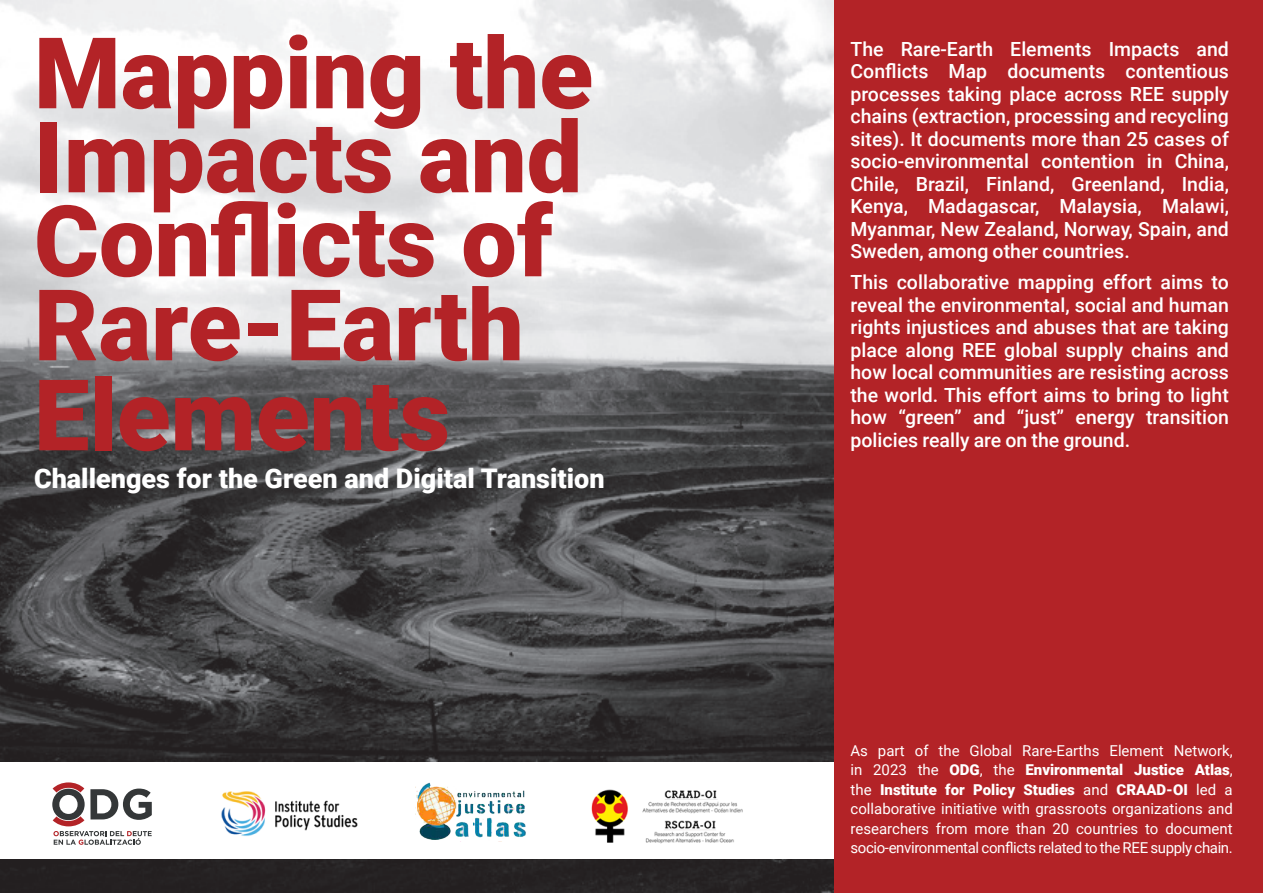
<style>
.page{position:relative;width:1263px;height:893px;background:#fff}
.page>*{position:absolute;margin:0;border:0;box-sizing:border-box;transform-origin:0 0}
.titols{font:900 99px/85.5px "Roboto";color:#b32327}
.Subtitols{font:900 27px "Roboto";color:#fff}
.text_base{font:500 19.5px/22.5px "Roboto";color:#fff;text-align:justify}
.text_base-2{font:15px/19.5px "Roboto";letter-spacing:-.025em;color:#fff;text-align:justify}
.s1{font-weight:900}
</style>
<div class="page">
<img style="left:0;top:0;width:834px;height:893px">
<div style="left:1px;top:762px;width:834px;height:96px;background:#fff"></div>
<div style="left:834px;top:0;width:429px;height:893px;background:#b32327"></div>
<img style="left:591px;top:789px;width:152px;height:55px">
<img style="left:221px;top:791px;width:137px;height:45px">
<img style="left:416px;top:782px;width:110px;height:60px">
<svg style="left:52px;top:782px;width:100px;height:63px"></svg>
<p class="titols" style="left:34px;top:27px;width:561px">Mapping the<br>Impacts and<br>Conflicts of<br>Rare-Earth<br>Elements</p>
<p class="Subtitols" style="left:34px;top:459px;width:572px">Challenges for the Green and Digital Transition</p>
<p class="text_base" style="left:850px;top:37px;width:380px">The Rare-Earth Elements Impacts and Conflicts Map documents contentious processes taking place across REE supply chains (extraction, processing and recycling sites). It documents more than 25 cases of socio-environmental contention in China, Chile, Brazil, Finland, Greenland, India, Kenya, Madagascar, Malaysia, Malawi, Myanmar, New Zealand, Norway, Spain, and Sweden, among other countries.</p>
<p class="text_base" style="left:850px;top:270px;width:380px">This collaborative mapping effort aims to reveal the environmental, social and human rights injustices and abuses that are taking place along REE global supply chains and how local communities are resisting across the world. This effort aims to bring to light how “green” and “just” energy transition policies really are on the ground.</p>
<p class="text_base-2" style="left:850px;top:740px;width:384px">As part of the Global Rare-Earths Element Network, in 2023 the <span class="s1">ODG</span>, the <span class="s1">Environmental Justice Atlas</span>, the <span class="s1">Institute for Policy Studies</span> and <span class="s1">CRAAD-OI</span> led a collaborative initiative with grassroots organizations and researchers from more than 20 countries to document socio-environmental conflicts related to the REE supply chain.</p>
</div>
